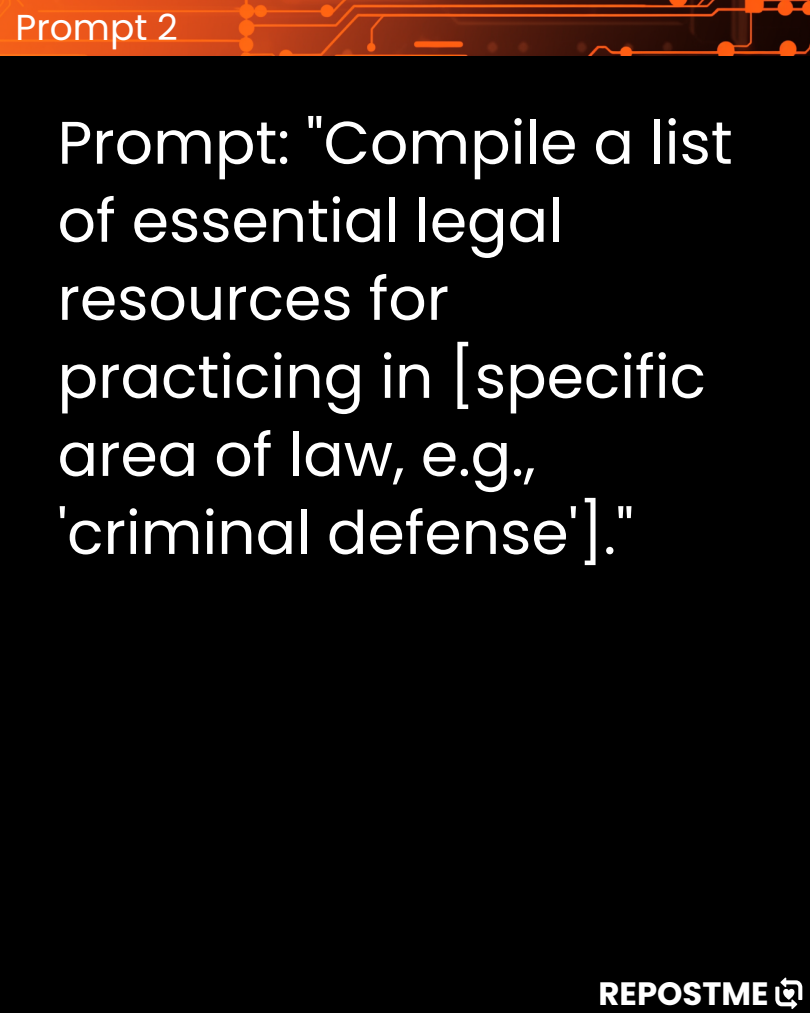
<style>
.page{position:relative;width:810px;height:1013px;background:#fff}
.page>*{position:absolute;margin:0;border:0;box-sizing:border-box;transform-origin:0 0}
.t1{font:60px/78px "Poppins";color:#fff}
.t2{font:36px "Poppins";color:#fff}
.t3{font:700 32.3px "Poppins";color:#fff}
</style>
<div class="page">
<div style="left:0;top:0;width:810px;height:1012px;background:#000"></div>
<img style="left:0;top:0;width:810px;height:55px">
<svg style="left:775px;top:977px;width:27px;height:32px"></svg>
<p class="t2" style="left:16px;top:2px;width:164px">Prompt 2</p>
<p class="t1" style="left:58px;top:104px;width:677px">Prompt: "Compile a list of essential legal resources for practicing in [specific area of law, e.g., 'criminal defense']."</p>
<p class="t3" style="left:598px;top:970px;width:172px">REPOSTME</p>
</div>
